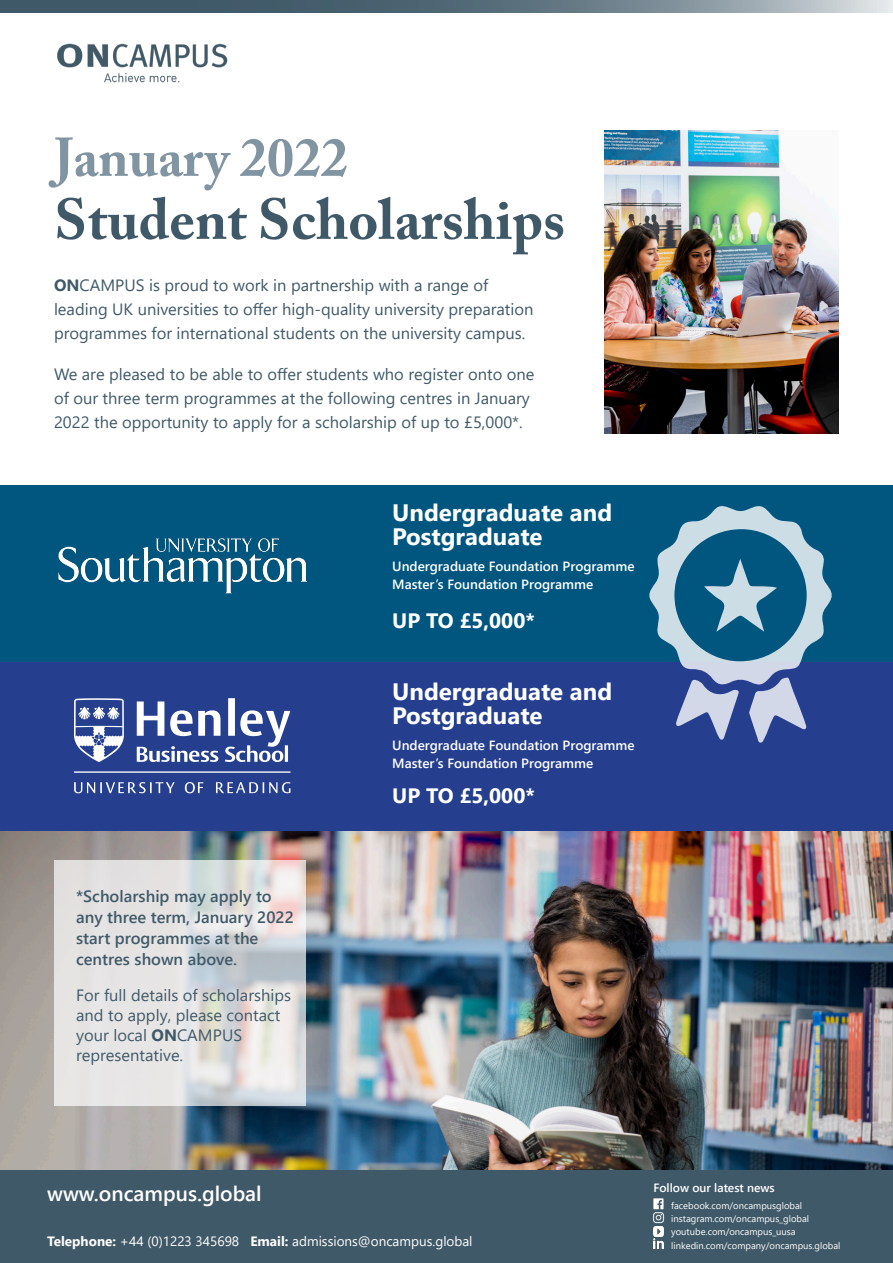
<style>
.page{position:relative;width:893px;height:1263px;background:#fff}
.page>*{position:absolute;margin:0;border:0;box-sizing:border-box;transform-origin:0 0}
.t1{font:700 57px "Adobe Caslon Pro";color:#405968}
.t2{font:700 54px "Adobe Caslon Pro";color:#8094a1}
.t3{font:700 23.7px/24px "Segoe UI";color:#fff}
.t4{font:600 21px "Segoe UI";color:#fff}
.t5{font:700 20.85px "Segoe UI";color:#fff}
.t6{font:16.35px/24px "Segoe UI";color:#405968}
.t7{font:600 16.35px/21px "Segoe UI";color:#405968}
.t8{font:13.5px "Segoe UI";color:#fff}
.t9{font:600 13.35px/18px "Segoe UI";color:#fff}
.t10{font:600 12px "Segoe UI";color:#fff}
.t11{font:9.45px/13.4px "Segoe UI";color:#fff}
.s1{font-weight:700}
</style>
<div class="page">
<img style="left:0;top:830px;width:893px;height:341px">
<img style="left:57px;top:43px;width:171px;height:40px">
<div style="left:0;top:1171px;width:893px;height:92px;background:#405968"></div>
<svg style="left:653px;top:1198px;width:11px;height:50px"></svg>
<svg style="left:54px;top:860px;width:252px;height:246px;background:#e0dfdf"></svg>
<img style="left:604px;top:131px;width:235px;height:303px">
<div style="left:0;top:486px;width:893px;height:176px;background:#00567e"></div>
<img style="left:58px;top:538px;width:248px;height:56px">
<div style="left:0;top:662px;width:893px;height:168px;background:#253f8e"></div>
<svg style="left:74px;top:698px;width:50px;height:64px"></svg>
<svg style="left:74px;top:771px;width:216px;height:2px"></svg>
<svg style="left:74px;top:782px;width:101px;height:11px"></svg>
<svg style="left:185px;top:782px;width:18px;height:11px"></svg>
<svg style="left:216px;top:782px;width:74px;height:11px"></svg>
<svg style="left:137px;top:698px;width:153px;height:64px"></svg>
<svg style="left:0;top:0;width:893px;height:13px;background:#667a86"></svg>
<svg style="left:649px;top:506px;width:183px;height:237px"></svg>
<p class="t2" style="left:54px;top:126px;width:295px">January 2022</p>
<p class="t1" style="left:54px;top:186px;width:512px">Student Scholarships</p>
<p class="t6" style="left:54px;top:272px;width:481px"><span class="s1">ON</span>CAMPUS is proud to work in partnership with a range of leading UK universities to offer high-quality university preparation programmes for international students on the university campus.</p>
<p class="t6" style="left:54px;top:361px;width:482px">We are pleased to be able to offer students who register onto one of our three term programmes at the following centres in January<br>2022 the opportunity to apply for a scholarship of up to £5,000*.</p>
<p class="t3" style="left:392px;top:499px;width:221px">Undergraduate and<br>Postgraduate</p>
<p class="t9" style="left:392px;top:556px;width:244px">Undergraduate Foundation Programme<br>Master’s Foundation Programme</p>
<p class="t5" style="left:392px;top:601px;width:144px">UP TO £5,000*</p>
<p class="t7" style="left:76px;top:884px;width:219px">*Scholarship may apply to any three term, January 2022 start programmes at the centres shown above.</p>
<p class="t6" style="left:76px;top:984px;width:216px;line-height:19.8px">For full details of scholarships and to apply, please contact your local <span class="s1">ON</span>CAMPUS representative.</p>
<p class="t3" style="left:392px;top:677px;width:221px">Undergraduate and<br>Postgraduate</p>
<p class="t9" style="left:392px;top:735px;width:244px">Undergraduate Foundation Programme<br>Master’s Foundation Programme</p>
<p class="t5" style="left:392px;top:776px;width:144px">UP TO £5,000*</p>
<p class="t4" style="left:47px;top:1174px;width:216px">www.oncampus.global</p>
<p class="t8" style="left:47px;top:1228px;width:427px"><span class="s1">Telephone:</span> +44 (0)1223 345698 <span class="s1">Email:</span> admissions@oncampus.global</p>
<p class="t10" style="left:653px;top:1176px;width:123px">Follow our latest news</p>
<p class="t11" style="left:671px;top:1198px;width:171px">facebook.com/oncampusglobal instagram.com/oncampus_global youtube.com/oncampus_uusa linkedin.com/company/oncampus.global</p>
</div>
